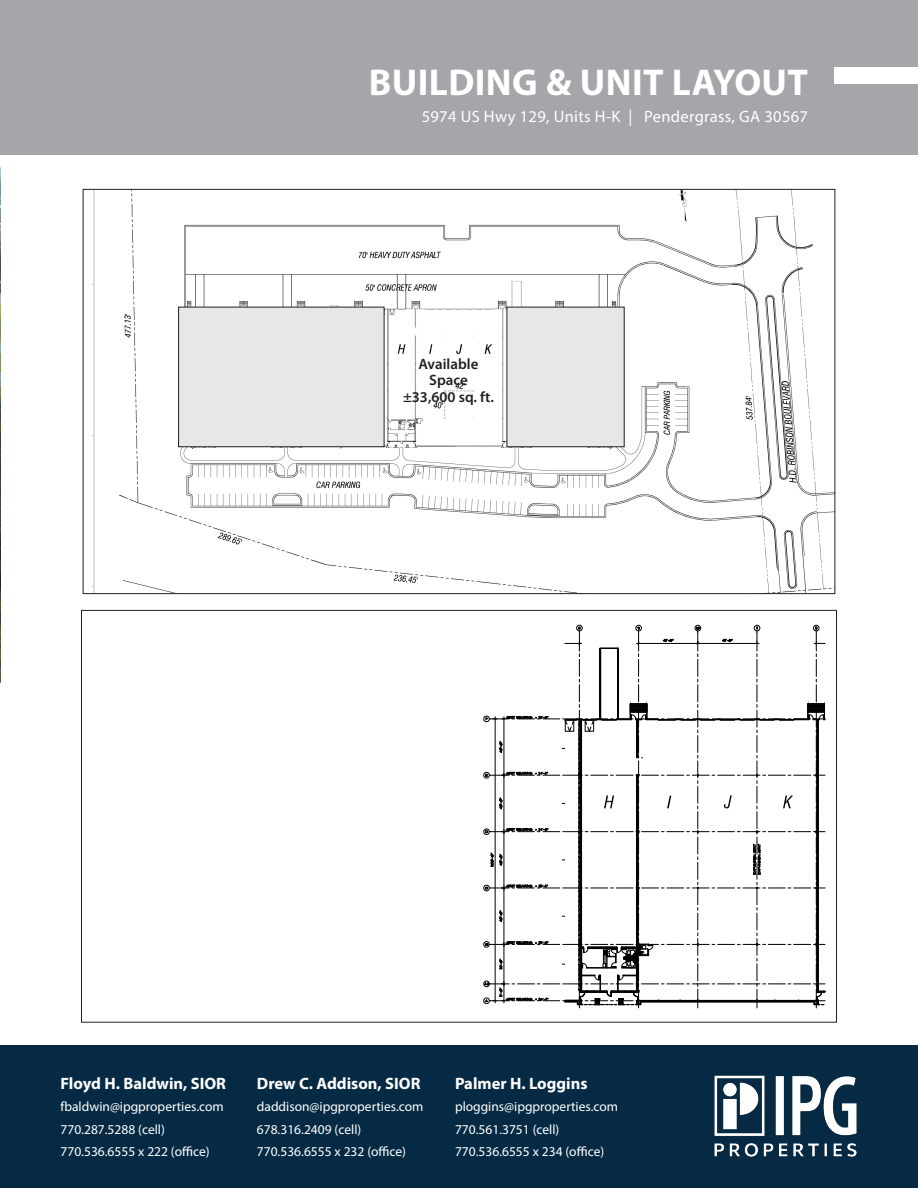
<style>
.page{position:relative;width:918px;height:1188px;background:#fff}
.page>*{position:absolute;margin:0;border:0;box-sizing:border-box;transform-origin:0 0}
.t1{font:700 37.5px "Myriad Pro";letter-spacing:.01em;color:#fff}
.t2{font:700 16.5px "Myriad Pro";color:#fff}
.t3{font:16.5px "Myriad Pro";letter-spacing:.02em;color:#fff}
.t4{font:600 15px "Myriad Pro";color:#231f20}
.t5{font:13.5px "Myriad Pro";color:#fff}
</style>
<div class="page">
<img style="left:0;top:154px;width:1px;height:528px">
<div style="left:0;top:0;width:918px;height:154px;background:#a5a6aa"></div>
<div style="left:835px;top:67px;width:83px;height:17px;background:#fff"></div>
<img style="left:91px;top:191px;width:742px;height:401px">
<svg style="left:483px;top:624px;width:343px;height:385px"></svg>
<div style="left:179px;top:307px;width:205px;height:140px;background:#e6e7e9"></div>
<div style="left:178px;top:307px;width:206px;height:140px;border:1px solid #231f20"></div>
<div style="left:507px;top:307px;width:117px;height:140px;background:#e6e7e9"></div>
<div style="left:0;top:1046px;width:918px;height:142px;background:#062a44"></div>
<img style="left:714px;top:1075px;width:143px;height:82px">
<p class="t1" style="left:369px;top:58px;width:441px">BUILDING &amp; UNIT LAYOUT</p>
<p class="t3" style="left:422px;top:106px;width:388px">5974 US Hwy 129, Units H-K | Pendergrass, GA 30567</p>
<p class="t4" style="left:419px;top:354px;width:61px">Available</p>
<p class="t4" style="left:429px;top:371px;width:40px">Space</p>
<p class="t4" style="left:403px;top:387px;width:92px">±33,600 sq. ft.</p>
<p class="t2" style="left:61px;top:1072px;width:167px">Floyd H. Baldwin, SIOR</p>
<p class="t5" style="left:61px;top:1098px;width:165px">fbaldwin@ipgproperties.com</p>
<p class="t5" style="left:61px;top:1121px;width:106px">770.287.5288 (cell)</p>
<p class="t5" style="left:61px;top:1143px;width:151px">770.536.6555 x 222 (office)</p>
<p class="t2" style="left:257px;top:1072px;width:165px">Drew C. Addison, SIOR</p>
<p class="t5" style="left:257px;top:1098px;width:168px">daddison@ipgproperties.com</p>
<p class="t5" style="left:257px;top:1121px;width:106px">678.316.2409 (cell)</p>
<p class="t5" style="left:257px;top:1143px;width:151px">770.536.6555 x 232 (office)</p>
<p class="t2" style="left:455px;top:1072px;width:134px">Palmer H. Loggins</p>
<p class="t5" style="left:455px;top:1098px;width:165px">ploggins@ipgproperties.com</p>
<p class="t5" style="left:455px;top:1121px;width:106px">770.561.3751 (cell)</p>
<p class="t5" style="left:455px;top:1143px;width:151px">770.536.6555 x 234 (office)</p>
</div>
